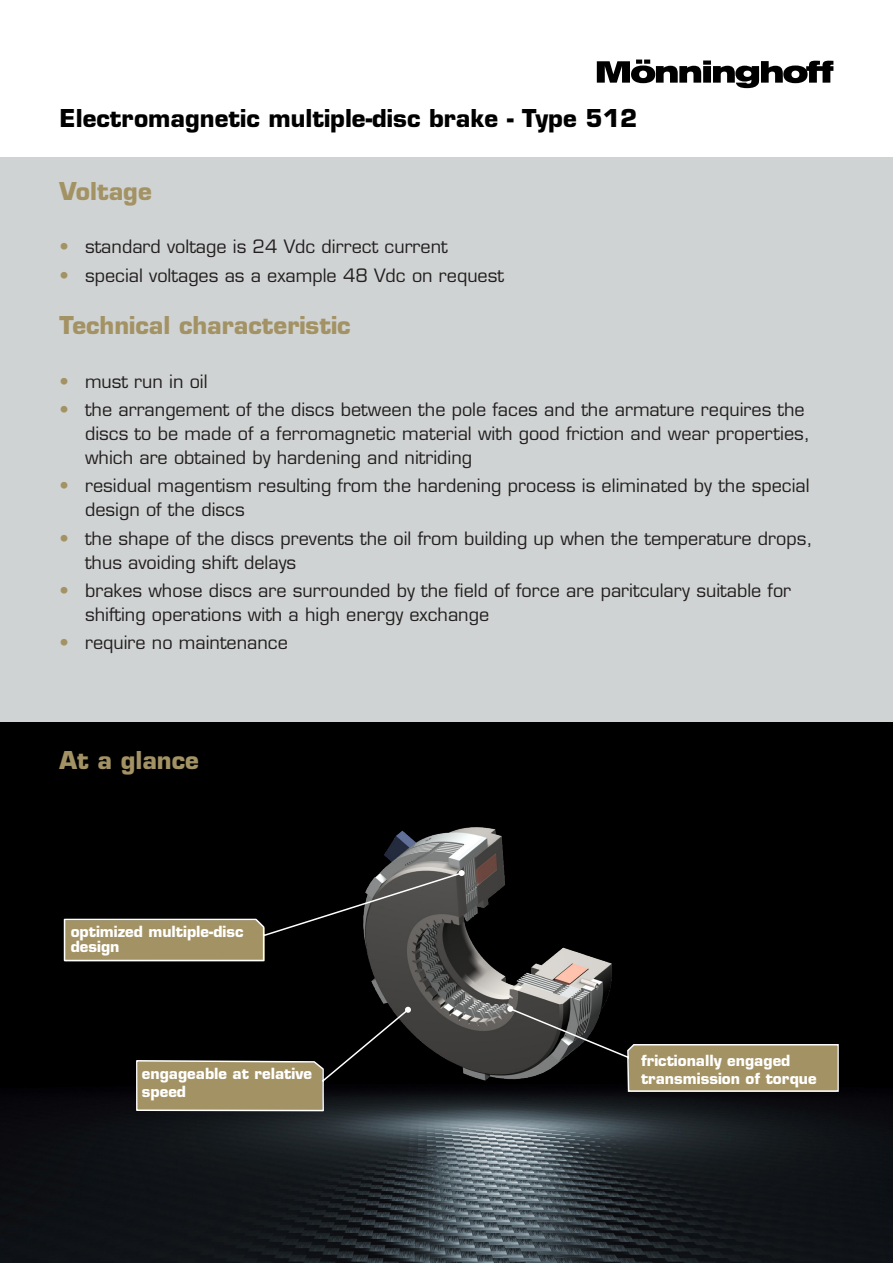
<style>
.page{position:relative;width:893px;height:1263px;background:#fff}
.page>*{position:absolute;margin:0;border:0;box-sizing:border-box;transform-origin:0 0}
.Überschrift_H1{font:700 24px "Eurostile LT Std";color:#000001}
.Überschrift_H2{font:700 24px "Eurostile LT Std";color:#a39263}
.t1{font:18px/24px "Eurostile LT Std";color:#231f20}
.Fließtext_weiß{font:700 15px/18px "Eurostile LT Std";color:#fff}
.s1{color:#a39263}
</style>
<div class="page">
<svg style="left:597px;top:60px;width:236px;height:28px"></svg>
<img style="left:0;top:736px;width:893px;height:527px">
<div style="left:0;top:157px;width:893px;height:579px;background:#d0d3d3"></div>
<img style="left:340px;top:818px;width:371px;height:272px">
<svg style="left:135px;top:1007px;width:276px;height:105px;background:#3b3628"></svg>
<svg style="left:507px;top:1006px;width:332px;height:86px;background:#4a4535"></svg>
<svg style="left:63px;top:870px;width:402px;height:92px;background:#3c382e"></svg>
<p class="Überschrift_H1" style="left:60px;top:103px;width:579px">Electromagnetic multiple-disc brake - Type 512</p>
<p class="Überschrift_H2" style="left:60px;top:176px;width:94px">Voltage</p>
<p class="t1" style="left:60px;top:235px;width:390px"><span class="s1">•</span> standard voltage is 24 Vdc dirrect current</p>
<p class="t1" style="left:60px;top:263px;width:446px"><span class="s1">•</span> special voltages as a example 48 Vdc on request</p>
<p class="Überschrift_H2" style="left:60px;top:310px;width:293px">Technical characteristic</p>
<p class="t1" style="left:60px;top:369px;width:150px"><span class="s1">•</span> must run in oil</p>
<p class="t1" style="left:85px;top:397px;width:726px;text-indent:-26px"><span class="s1">•</span> the arrangement of the discs between the pole faces and the armature requires the discs to be made of a ferromagnetic material with good friction and wear properties, which are obtained by hardening and nitriding</p>
<p class="t1" style="left:85px;top:474px;width:726px;text-indent:-26px"><span class="s1">•</span> residual magentism resulting from the hardening process is eliminated by the special design of the discs</p>
<p class="t1" style="left:85px;top:526px;width:729px;text-indent:-26px"><span class="s1">•</span> the shape of the discs prevents the oil from building up when the temperature drops, thus avoiding shift delays</p>
<p class="t1" style="left:85px;top:578px;width:708px;text-indent:-26px"><span class="s1">•</span> brakes whose discs are surrounded by the field of force are paritculary suitable for shifting operations with a high energy exchange</p>
<p class="t1" style="left:60px;top:630px;width:230px"><span class="s1">•</span> require no maintenance</p>
<p class="Überschrift_H2" style="left:60px;top:745px;width:141px">At a glance</p>
<p class="Fließtext_weiß" style="left:71px;top:924px;width:174px;line-height:15px">optimized multiple-disc design</p>
<p class="Fließtext_weiß" style="left:142px;top:1064px;width:172px">engageable at relative speed</p>
<p class="Fließtext_weiß" style="left:641px;top:1051px;width:151px">frictionally engaged</p>
<p class="Fließtext_weiß" style="left:641px;top:1069px;width:177px">transmission of torque</p>
</div>
